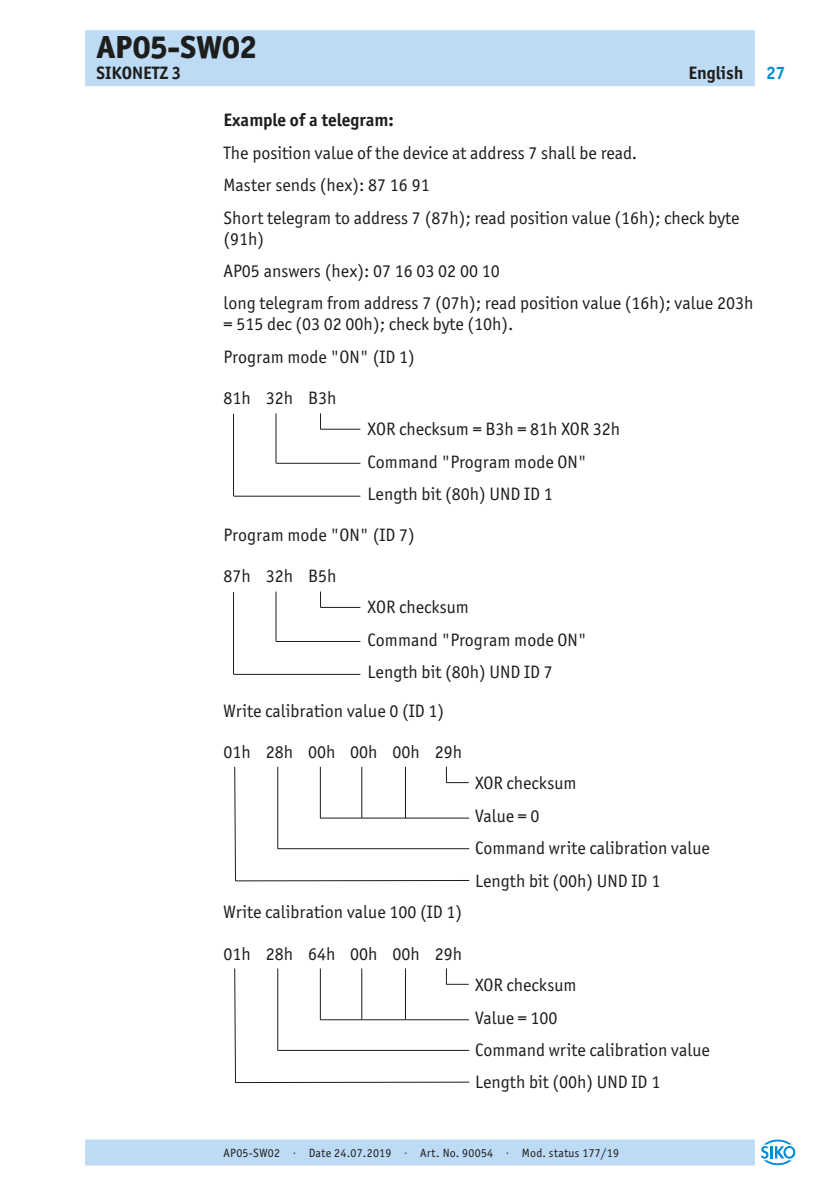
<style>
.page{position:relative;width:840px;height:1191px;background:#fff}
.page>*{position:absolute;margin:0;border:0;box-sizing:border-box;transform-origin:0 0}
.t1{font:800 32px "Officina Sans ITC Pro";color:#1d1d1b}
._03__Fliesstext{font:18px/32.4px "Officina Sans ITC Pro";color:#1d1d1b}
._02__Ueberschrift{font:700 18px "Officina Sans ITC Pro";color:#1d1d1b}
.t2{font:700 18px "Officina Sans ITC Pro";color:#008bd2}
.t3{font:12px "Officina Sans ITC Pro";letter-spacing:.02em;color:#1d1d1b}
</style>
<div class="page">
<div style="left:85px;top:30px;width:669px;height:56px;background:#bddbf5"></div>
<div style="left:85px;top:1139px;width:669px;height:26px;background:#bddbf5"></div>
<svg style="left:761px;top:1139px;width:33px;height:26px"></svg>
<hr style="left:233px;top:414px;width:1px;height:82px;background:#1d1d1b">
<hr style="left:233px;top:496px;width:127px;height:1px;background:#1d1d1b">
<hr style="left:275px;top:413px;width:1px;height:50px;background:#1d1d1b">
<hr style="left:276px;top:463px;width:84px;height:1px;background:#1d1d1b">
<svg style="left:320px;top:413px;width:1px;height:16px"></svg>
<hr style="left:320px;top:429px;width:40px;height:1px;background:#1d1d1b">
<hr style="left:233px;top:592px;width:1px;height:82px;background:#1d1d1b">
<hr style="left:233px;top:674px;width:127px;height:1px;background:#1d1d1b">
<hr style="left:275px;top:591px;width:1px;height:50px;background:#1d1d1b">
<hr style="left:276px;top:641px;width:84px;height:1px;background:#1d1d1b">
<svg style="left:320px;top:591px;width:1px;height:16px"></svg>
<hr style="left:320px;top:607px;width:40px;height:1px;background:#1d1d1b">
<hr style="left:405px;top:767px;width:1px;height:51px;background:#1d1d1b">
<svg style="left:446px;top:767px;width:22px;height:16px"></svg>
<svg style="left:234px;top:766px;width:2px;height:114px"></svg>
<hr style="left:235px;top:880px;width:234px;height:1px;background:#1d1d1b">
<hr style="left:277px;top:848px;width:192px;height:1px;background:#1d1d1b">
<hr style="left:277px;top:767px;width:1px;height:82px;background:#1d1d1b">
<hr style="left:320px;top:817px;width:149px;height:1px;background:#1d1d1b">
<hr style="left:320px;top:767px;width:1px;height:51px;background:#1d1d1b">
<hr style="left:361px;top:767px;width:1px;height:51px;background:#1d1d1b">
<hr style="left:405px;top:968px;width:1px;height:51px;background:#1d1d1b">
<svg style="left:446px;top:968px;width:22px;height:17px"></svg>
<svg style="left:234px;top:968px;width:2px;height:115px"></svg>
<hr style="left:235px;top:1081px;width:234px;height:1px;background:#1d1d1b">
<hr style="left:277px;top:1050px;width:192px;height:1px;background:#1d1d1b">
<hr style="left:277px;top:968px;width:1px;height:82px;background:#1d1d1b">
<hr style="left:320px;top:1019px;width:149px;height:1px;background:#1d1d1b">
<hr style="left:320px;top:968px;width:1px;height:52px;background:#1d1d1b">
<hr style="left:361px;top:968px;width:1px;height:51px;background:#1d1d1b">
<h1 class="t1" style="left:96px;top:26px;width:161px">AP05-SW02</h1>
<p class="_02__Ueberschrift" style="left:96px;top:62px;width:86px">SIKONETZ 3</p>
<p class="_02__Ueberschrift" style="left:688px;top:62px;width:57px">English</p>
<p class="_02__Ueberschrift" style="left:223px;top:109px;width:172px">Example of a telegram:</p>
<p class="_03__Fliesstext" style="left:223px;top:136px;width:415px">The position value of the device at address 7 shall be read.</p>
<p class="_03__Fliesstext" style="left:223px;top:169px;width:207px">Master sends (hex): 87 16 91</p>
<p class="_03__Fliesstext" style="left:223px;top:207px;width:517px;line-height:21px">Short telegram to address 7 (87h); read position value (16h); check byte (91h)</p>
<p class="_03__Fliesstext" style="left:223px;top:254px;width:277px">AP05 answers (hex): 07 16 03 02 00 10</p>
<p class="_03__Fliesstext" style="left:223px;top:292px;width:531px;line-height:21px">long telegram from address 7 (07h); read position value (16h); value 203h = 515 dec (03 02 00h); check byte (10h).</p>
<p class="_03__Fliesstext" style="left:223px;top:340px;width:192px">Program mode "ON" (ID 1)</p>
<p class="_03__Fliesstext" style="left:223px;top:382px;width:114px">81h 32h B3h</p>
<p class="_03__Fliesstext" style="left:367px;top:413px;width:254px">XOR checksum = B3h = 81h XOR 32h<br>Command "Program mode ON"<br>Length bit (80h) UND ID 1</p>
<p class="_03__Fliesstext" style="left:223px;top:518px;width:192px">Program mode "ON" (ID 7)</p>
<p class="_03__Fliesstext" style="left:223px;top:560px;width:114px">87h 32h B5h</p>
<p class="_03__Fliesstext" style="left:367px;top:591px;width:220px">XOR checksum<br>Command "Program mode ON"<br>Length bit (80h) UND ID 7</p>
<p class="_03__Fliesstext" style="left:223px;top:694px;width:222px">Write calibration value 0 (ID 1)</p>
<p class="_03__Fliesstext" style="left:223px;top:736px;width:240px">01h 28h 00h 00h 00h 29h</p>
<p class="_03__Fliesstext" style="left:475px;top:767px;width:236px">XOR checksum<br>Value = 0<br>Command write calibration value<br>Length bit (00h) UND ID 1</p>
<p class="_03__Fliesstext" style="left:223px;top:896px;width:240px">Write calibration value 100 (ID 1)</p>
<p class="_03__Fliesstext" style="left:223px;top:937px;width:240px">01h 28h 64h 00h 00h 29h</p>
<p class="_03__Fliesstext" style="left:475px;top:968px;width:236px">XOR checksum<br>Value = 100<br>Command write calibration value<br>Length bit (00h) UND ID 1</p>
<p class="t2" style="left:765px;top:62px;width:21px">27</p>
<p class="t3" style="left:223px;top:1145px;width:397px">AP05-SW02 · Date 24.07.2019 · Art. No. 90054 · Mod. status 177/19</p>
</div>
